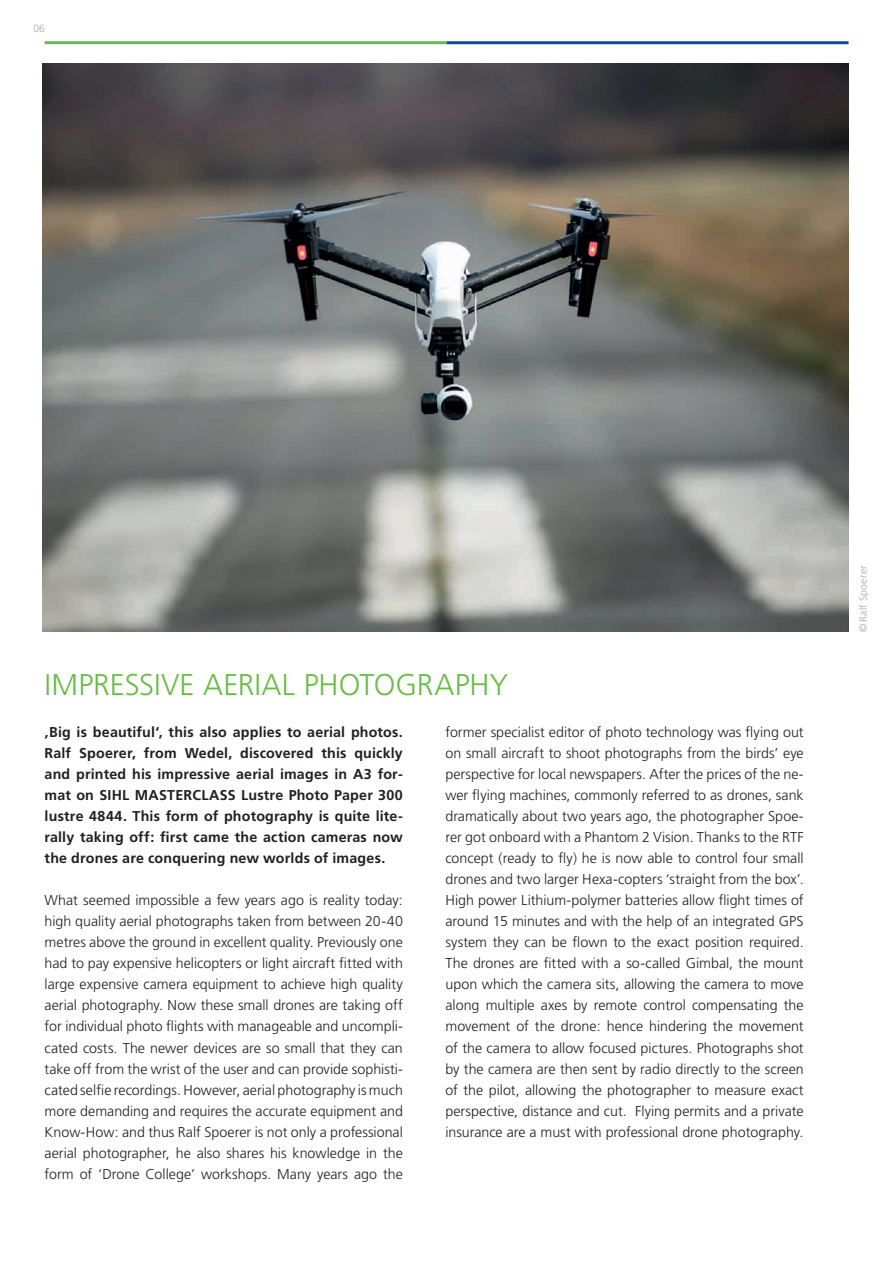
<style>
.page{position:relative;width:893px;height:1263px;background:#fff}
.page>*{position:absolute;margin:0;border:0;box-sizing:border-box;transform-origin:0 0}
.t1{font:300 30px "Frutiger";color:#68bc45}
.t2{font:300 14.25px/21px "Frutiger";color:#231f20;text-align:justify}
.t3{font:700 14.25px/21px "Frutiger";letter-spacing:.015em;color:#231f20;text-align:justify}
.t4{font:300 10.5px "Frutiger";letter-spacing:.015em;color:#a8a9ad}
</style>
<div class="page">
<hr style="left:45px;top:41px;width:402px;height:3px;background:#68bc45">
<hr style="left:447px;top:41px;width:401px;height:3px;background:#0d4da1">
<img style="left:43px;top:63px;width:805px;height:568px">
<p class="t4" style="left:33px;top:22px;width:13px">06</p>
<h1 class="t1" style="left:45px;top:667px;width:465px">IMPRESSIVE AERIAL PHOTOGRAPHY</h1>
<p class="t3" style="left:45px;top:721px;width:360px">‚Big is beautiful‘, this also applies to aerial photos.<br>Ralf Spoerer, from Wedel, discovered this quickly and printed his impressive aerial images in A3 for&shy;mat on SIHL MASTERCLASS Lustre Photo Paper 300 lustre 4844. This form of photography is quite lite&shy;rally taking off: first came the action cameras now the drones are conquering new worlds of images.</p>
<p class="t2" style="left:45px;top:890px;width:360px">What seemed impossible a few years ago is reality today: high quality aerial photographs taken from between 20-40 metres above the ground in excellent quality. Previously one had to pay expensive helicopters or light aircraft fitted with large expensive camera equipment to achieve high quality aerial photography. Now these small drones are taking off for individual photo flights with manageable and uncompli&shy;cated costs. The newer devices are so small that they can take off from the wrist of the user and can provide sophisti&shy;cated selfie recordings. However, aerial photography is much more demanding and requires the accurate equipment and Know-How: and thus Ralf Spoerer is not only a professional aerial photographer, he also shares his knowledge in the form of ‘Drone College’ workshops. Many years ago the</p>
<p class="t2" style="left:445px;top:721px;width:360px">former specialist editor of photo technology was flying out on small aircraft to shoot photographs from the birds’ eye perspective for local newspapers. After the prices of the ne&shy;wer flying machines, commonly referred to as drones, sank dramatically about two years ago, the photographer Spoe&shy;rer got onboard with a Phantom 2 Vision. Thanks to the RTF concept (ready to fly) he is now able to control four small drones and two larger Hexa-copters ‘straight from the box’.<br>High power Lithium-polymer batteries allow flight times of around 15 minutes and with the help of an integrated GPS system they can be flown to the exact position required.<br>The drones are fitted with a so-called Gimbal, the mount upon which the camera sits, allowing the camera to move along multiple axes by remote control compensating the movement of the drone: hence hindering the movement of the camera to allow focused pictures. Photographs shot by the camera are then sent by radio directly to the screen of the pilot, allowing the photographer to measure exact perspective, distance and cut. Flying permits and a private insurance are a must with professional drone photography.</p>
<p class="t4" style="left:857px;top:631px;width:67px;rotate:-90deg">© Ralf Spoerer</p>
</div>
